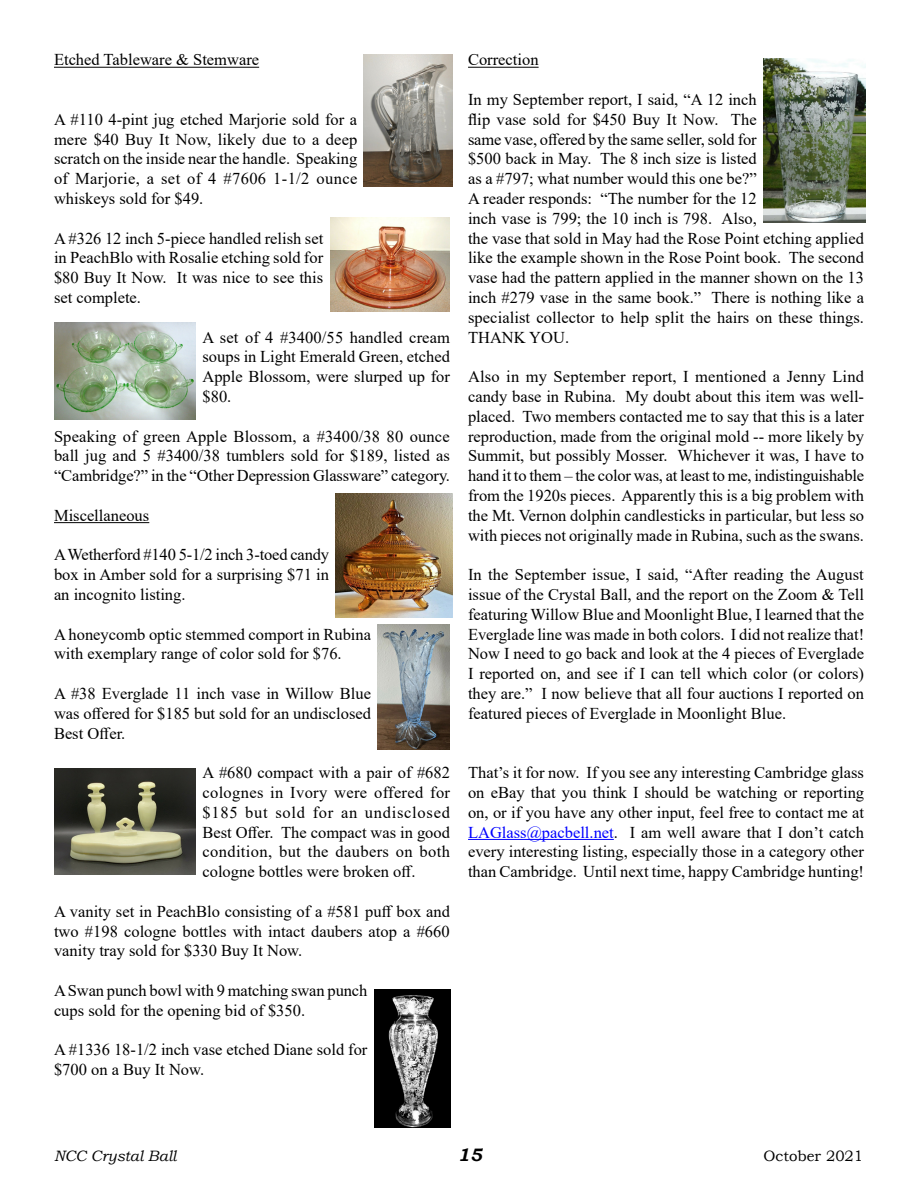
<style>
.page{position:relative;width:918px;height:1188px;background:#fff}
.page>*{position:absolute;margin:0;border:0;box-sizing:border-box;transform-origin:0 0}
.Body_Text{font:italic 700 18px "Bookman Old Style";color:#000}
.t1{font:16.5px/19.8px "Times New Roman";color:#000;text-align:justify}
.Body_Text-2{font:italic 15px "Bookman Old Style";color:#000}
.Body_Text-3{font:15px "Bookman Old Style";color:#000}
.s1{color:#00f}
</style>
<div class="page">
<hr style="left:54px;top:67px;width:205px;height:1px;background:#000">
<hr style="left:54px;top:522px;width:95px;height:1px;background:#000">
<hr style="left:468px;top:67px;width:71px;height:1px;background:#000">
<hr style="left:468px;top:839px;width:146px;height:1px;background:#00f">
<img style="left:54px;top:323px;width:142px;height:96px">
<img style="left:364px;top:54px;width:88px;height:132px">
<img style="left:330px;top:218px;width:120px;height:94px">
<img style="left:336px;top:493px;width:116px;height:124px">
<img style="left:378px;top:624px;width:72px;height:125px">
<img style="left:374px;top:990px;width:77px;height:138px">
<img style="left:54px;top:769px;width:142px;height:106px">
<img style="left:764px;top:58px;width:102px;height:164px">
<p class="t1" style="left:54px;top:49px;width:207px">Etched Tableware &amp; Stemware</p>
<p class="t1" style="left:54px;top:109px;width:305px">A #110 4-pint jug etched Marjorie sold for a mere $40 Buy It Now, likely due to a deep scratch on the inside near the handle. Speaking of Marjorie, a set of 4 #7606 1-1/2 ounce whiskeys sold for $49.</p>
<p class="t1" style="left:54px;top:228px;width:271px">A #326 12 inch 5-piece handled relish set in PeachBlo with Rosalie etching sold for $80 Buy It Now. It was nice to see this set complete.</p>
<p class="t1" style="left:202px;top:327px;width:249px">A set of 4 #3400/55 handled cream soups in Light Emerald Green, etched Apple Blossom, were slurped up for $80.</p>
<p class="t1" style="left:54px;top:426px;width:398px">Speaking of green Apple Blossom, a #3400/38 80 ounce ball jug and 5 #3400/38 tumblers sold for $189, listed as “Cambridge?” in the “Other Depression Glassware” category.</p>
<p class="t1" style="left:54px;top:505px;width:97px">Miscellaneous</p>
<p class="t1" style="left:54px;top:544px;width:277px">A Wetherford #140 5-1/2 inch 3-toed candy box in Amber sold for a surprising $71 in an incognito listing.</p>
<p class="t1" style="left:54px;top:624px;width:319px">A honeycomb optic stemmed comport in Rubina with exemplary range of color sold for $76.</p>
<p class="t1" style="left:54px;top:683px;width:319px">A #38 Everglade 11 inch vase in Willow Blue was offered for $185 but sold for an undisclosed Best Offer.</p>
<p class="t1" style="left:202px;top:762px;width:249px">A #680 compact with a pair of #682 colognes in Ivory were offered for $185 but sold for an undisclosed Best Offer. The compact was in good condition, but the daubers on both cologne bottles were broken off.</p>
<p class="t1" style="left:54px;top:901px;width:398px">A vanity set in PeachBlo consisting of a #581 puff box and two #198 cologne bottles with intact daubers atop a #660 vanity tray sold for $330 Buy It Now.</p>
<p class="t1" style="left:54px;top:980px;width:315px">A Swan punch bowl with 9 matching swan punch cups sold for the opening bid of $350.</p>
<p class="t1" style="left:54px;top:1039px;width:315px">A #1336 18-1/2 inch vase etched Diane sold for $700 on a Buy It Now.</p>
<p class="t1" style="left:468px;top:49px;width:72px">Correction</p>
<p class="t1" style="left:468px;top:89px;width:398px;text-align:left">In my September report, I said, “A 12 inch<br>flip vase sold for $450 Buy It Now. The<br>same vase, offered by the same seller, sold for<br>$500 back in May. The 8 inch size is listed<br>as a #797; what number would this one be?”<br>A reader responds: “The number for the 12<br>inch vase is 799; the 10 inch is 798. Also,<br>the vase that sold in May had the Rose Point etching applied like the example shown in the Rose Point book. The second vase had the pattern applied in the manner shown on the 13 inch #279 vase in the same book.” There is nothing like a specialist collector to help split the hairs on these things.<br>THANK YOU.</p>
<p class="t1" style="left:468px;top:366px;width:398px">Also in my September report, I mentioned a Jenny Lind candy base in Rubina. My doubt about this item was well&shy;placed. Two members contacted me to say that this is a later reproduction, made from the original mold -- more likely by Summit, but possibly Mosser. Whichever it was, I have to hand it to them – the color was, at least to me, indistinguishable from the 1920s pieces. Apparently this is a big problem with the Mt. Vernon dolphin candlesticks in particular, but less so with pieces not originally made in Rubina, such as the swans.</p>
<p class="t1" style="left:468px;top:564px;width:398px">In the September issue, I said, “After reading the August issue of the Crystal Ball, and the report on the Zoom &amp; Tell featuring Willow Blue and Moonlight Blue, I learned that the Everglade line was made in both colors. I did not realize that!<br>Now I need to go back and look at the 4 pieces of Everglade I reported on, and see if I can tell which color (or colors) they are.” I now believe that all four auctions I reported on featured pieces of Everglade in Moonlight Blue.</p>
<p class="t1" style="left:468px;top:762px;width:398px">That’s it for now. If you see any interesting Cambridge glass on eBay that you think I should be watching or reporting on, or if you have any other input, feel free to contact me at <span class="s1">LAGlass@pacbell.net</span>. I am well aware that I don’t catch every interesting listing, especially those in a category other than Cambridge. Until next time, happy Cambridge hunting!</p>
<p class="Body_Text-2" style="left:54px;top:1146px;width:124px">NCC Crystal Ball</p>
<p class="Body_Text" style="left:458px;top:1142px;width:26px">15</p>
<p class="Body_Text-3" style="left:764px;top:1146px;width:101px">October 2021</p>
</div>
